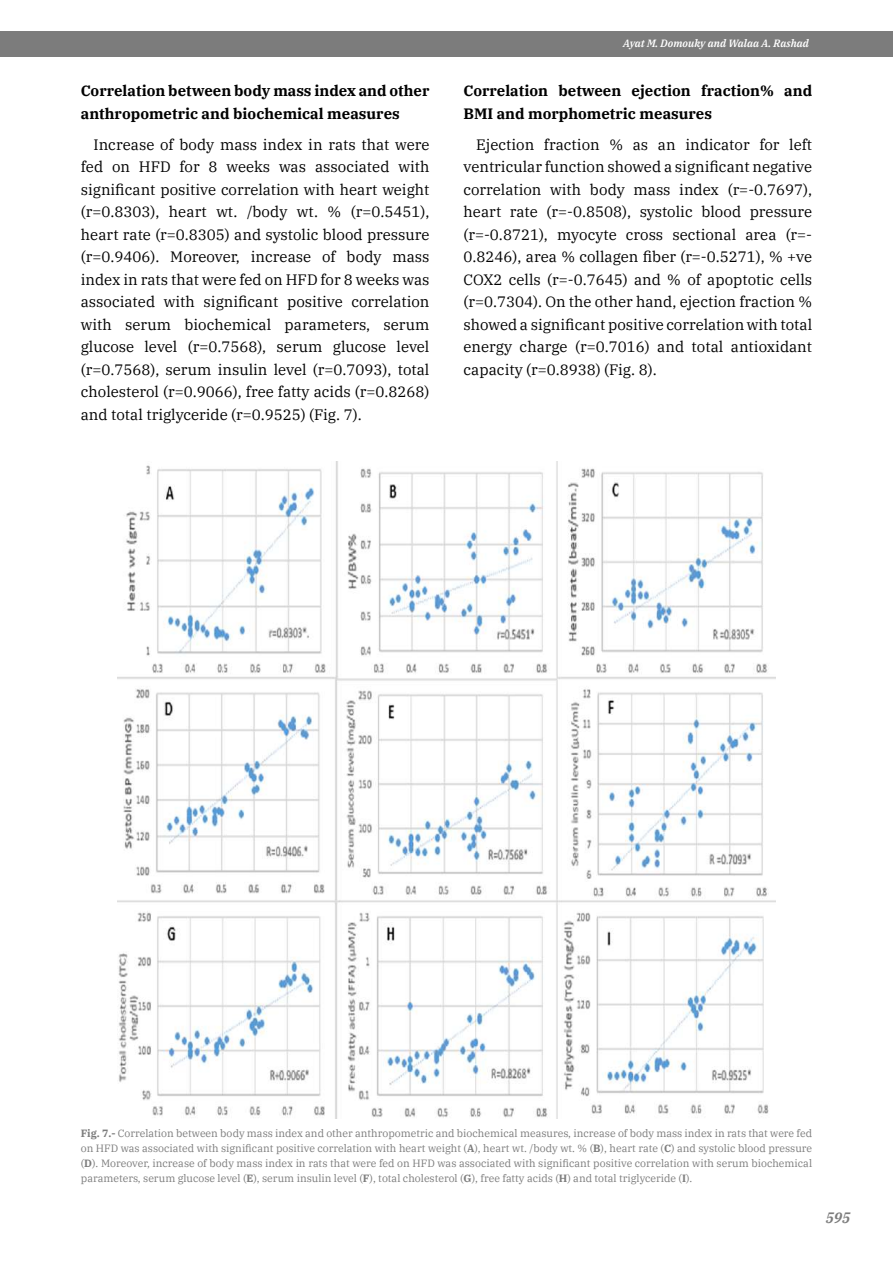
<style>
.page{position:relative;width:893px;height:1263px;background:#fff}
.page>*{position:absolute;margin:0;border:0;box-sizing:border-box;transform-origin:0 0}
.t1{font:15px/22.5px "IBM Plex Serif";color:#000;text-align:justify}
.t2{font:700 15px/22.5px "IBM Plex Serif";color:#000}
.t3{font:italic 600 15px "IBM Plex Serif";color:#7c7c7c}
.t4{font:10.5px/15px "IBM Plex Serif";color:#7c7c7c;text-align:justify}
.t5{font:italic 600 10.5px "IBM Plex Serif";color:#fff}
.s1{font-weight:700}
</style>
<div class="page">
<div style="left:0;top:31px;width:893px;height:25px;background:#7c7c7c"></div>
<img style="left:118px;top:461px;width:657px;height:658px">
<p class="t2" style="left:81px;top:78px;width:350px">Correlation between body mass index and other anthropometric and biochemical measures</p>
<p class="t1" style="left:81px;top:132px;width:350px;text-indent:13px">Increase of body mass index in rats that were fed on HFD for 8 weeks was associated with significant positive correlation with heart weight (r=0.8303), heart wt. /body wt. % (r=0.5451), heart rate (r=0.8305) and systolic blood pressure (r=0.9406). Moreover, increase of body mass index in rats that were fed on HFD for 8 weeks was associated with significant positive correlation with serum biochemical parameters, serum glucose level (r=0.7568), serum glucose level (r=0.7568), serum insulin level (r=0.7093), total cholesterol (r=0.9066), free fatty acids (r=0.8268) and total triglyceride (r=0.9525) (Fig. 7).</p>
<p class="t5" style="left:623px;top:35px;width:187px">Ayat M. Domouky and Walaa A. Rashad</p>
<p class="t2" style="left:463px;top:78px;width:350px">Correlation between ejection fraction% and<br>BMI and morphometric measures</p>
<p class="t1" style="left:463px;top:132px;width:350px;text-indent:13px">Ejection fraction % as an indicator for left ventricular function showed a significant negative correlation with body mass index (r=-0.7697), heart rate (r=-0.8508), systolic blood pressure (r=-0.8721), myocyte cross sectional area (r=- 0.8246), area % collagen fiber (r=-0.5271), % +ve COX2 cells (r=-0.7645) and % of apoptotic cells (r=0.7304). On the other hand, ejection fraction % showed a significant positive correlation with total energy charge (r=0.7016) and total antioxidant capacity (r=0.8938) (Fig. 8).</p>
<p class="t4" style="left:81px;top:1125px;width:733px"><span class="s1">Fig. 7.-</span> Correlation between body mass index and other anthropometric and biochemical measures, increase of body mass index in rats that were fed on HFD was associated with significant positive correlation with heart weight (<span class="s1">A</span>), heart wt. /body wt. % (<span class="s1">B</span>), heart rate (<span class="s1">C</span>) and systolic blood pressure (<span class="s1">D</span>). Moreover, increase of body mass index in rats that were fed on HFD was associated with significant positive correlation with serum biochemical parameters, serum glucose level (<span class="s1">E</span>), serum insulin level (<span class="s1">F</span>), total cholesterol (<span class="s1">G</span>), free fatty acids (<span class="s1">H</span>) and total triglyceride (<span class="s1">I</span>).</p>
<p class="t3" style="left:826px;top:1206px;width:26px">595</p>
</div>
